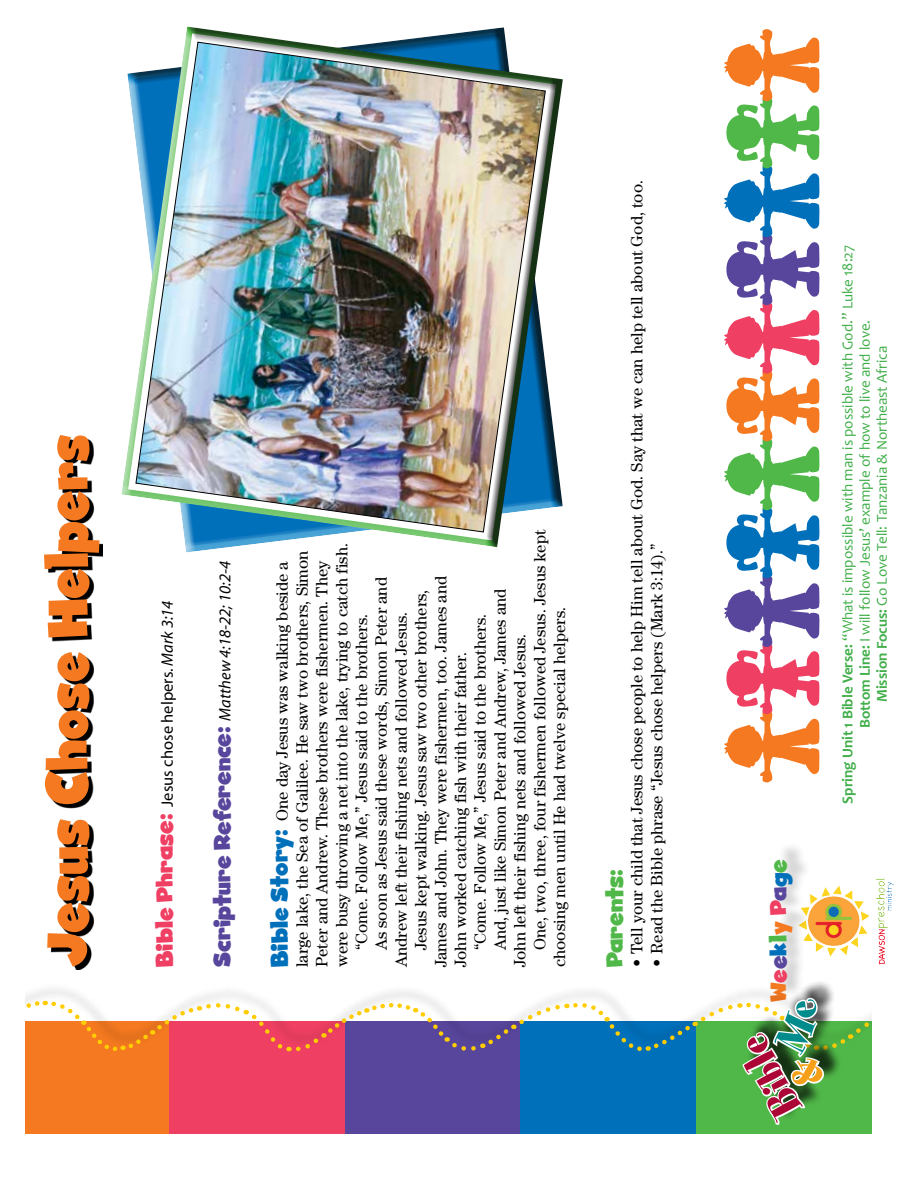
<style>
.page{position:relative;width:918px;height:1188px;background:#fff}
.page>*{position:absolute;margin:0;border:0;box-sizing:border-box;transform-origin:0 0}
.t1{font:59.4px "Ghost Kid AOE";color:#f47920;scale:.91 1}
.t2{font:48.45px "Spumoni LP Std";color:#ab0635}
.t3{font:24px "Ghost Kid AOE";color:#f47920}
.t4{font:24px "Ghost Kid AOE";color:#50b848}
.t5{font:16.5px "Century Std";color:#000}
.t6{font:italic 16.5px "Myriad Pro";color:#000}
.t7{font:16.5px "Myriad Pro";color:#000}
.t8{font:15px "Candara";color:#40ae49}
.s1{font-family:"Ghost Kid AOE";font-size:24px;color:#ef4063}
.s2{font-style:italic}
.s3{font-family:"Ghost Kid AOE";font-style:normal;font-size:24px;color:#58469c}
.s4{font-family:"Ghost Kid AOE";font-size:24px;color:#0070bb}
.s5{color:#ef4063}
.s6{color:#58469c}
.s7{color:#0070bb}
.s8{color:#50b848}
.s9{font-weight:700}
</style>
<div class="page">
<img style="left:811px;top:878px;width:83px;height:87px">
<div style="left:26px;top:1021px;width:156px;height:113px;background:#f47920"></div>
<div style="left:169px;top:1021px;width:190px;height:113px;background:#ef4063"></div>
<div style="left:345px;top:1021px;width:185px;height:113px;background:#58469c"></div>
<div style="left:520px;top:1021px;width:185px;height:113px;background:#0070bb"></div>
<div style="left:696px;top:1021px;width:176px;height:113px;background:#50b848"></div>
<svg style="left:724px;top:29px;width:96px;height:753px"></svg>
<div style="left:771px;top:841px;width:40px;height:158px;background:#000;opacity:.2"></div>
<div style="left:746px;top:980px;width:97px;height:142px;background:#000;opacity:.75"></div>
<svg style="left:121px;top:26px;width:442px;height:524px"></svg>
<img style="left:136px;top:42px;width:410px;height:490px">
<svg style="left:47px;top:438px;width:56px;height:532px"></svg>
<svg style="left:26px;top:996px;width:846px;height:129px"></svg>
<p class="t1" style="left:33px;top:967px;width:587px;rotate:-90deg">Jesus Chose Helpers</p>
<p class="t7" style="left:158px;top:967px;width:368px;rotate:-90deg"><span class="s1">Bible Phrase:</span> Jesus chose helpers. <span class="s2">Mark 3:14</span></p>
<p class="t5" style="left:530px;top:950px;width:422px;rotate:-90deg">One, two, three, four fishermen followed Jesus. Jesus kept</p>
<p class="t5" style="left:332px;top:967px;width:426px;rotate:-90deg">were busy throwing a net into the lake, trying to catch fish.</p>
<p class="t6" style="left:216px;top:967px;width:407px;rotate:-90deg"><span class="s3">Scripture Reference:</span> Matthew 4:18-22; 10:2-4</p>
<p class="t5" style="left:273px;top:967px;width:407px;rotate:-90deg"><span class="s4">Bible Story:</span> One day Jesus was walking beside a</p>
<p class="t5" style="left:292px;top:967px;width:418px;rotate:-90deg">large lake, the Sea of Galilee. He saw two brothers, Simon</p>
<p class="t5" style="left:312px;top:967px;width:408px;rotate:-90deg">Peter and Andrew. These brothers were fishermen. They</p>
<p class="t5" style="left:431px;top:967px;width:392px;rotate:-90deg">James and John. They were fishermen, too. James and</p>
<p class="t5" style="left:372px;top:950px;width:375px;rotate:-90deg">As soon as Jesus said these words, Simon Peter and</p>
<p class="t5" style="left:490px;top:950px;width:363px;rotate:-90deg">And, just like Simon Peter and Andrew, James and</p>
<p class="t5" style="left:411px;top:950px;width:362px;rotate:-90deg">Jesus kept walking. Jesus saw two other brothers,</p>
<p class="t5" style="left:550px;top:967px;width:362px;rotate:-90deg">choosing men until He had twelve special helpers.</p>
<p class="t5" style="left:391px;top:967px;width:357px;rotate:-90deg">Andrew left their fishing nets and followed Jesus.</p>
<p class="t5" style="left:352px;top:950px;width:338px;rotate:-90deg">“Come. Follow Me,” Jesus said to the brothers.</p>
<p class="t5" style="left:471px;top:950px;width:338px;rotate:-90deg">“Come. Follow Me,” Jesus said to the brothers.</p>
<p class="t5" style="left:510px;top:967px;width:335px;rotate:-90deg">John left their fishing nets and followed Jesus.</p>
<p class="t5" style="left:451px;top:967px;width:316px;rotate:-90deg">John worked catching fish with their father.</p>
<p class="t5" style="left:627px;top:967px;width:789px;rotate:-90deg">• Tell your child that Jesus chose people to help Him tell about God. Say that we can help tell about God, too.</p>
<p class="t5" style="left:647px;top:967px;width:425px;rotate:-90deg">• Read the Bible phrase “Jesus chose helpers (Mark 3:14).”</p>
<p class="t4" style="left:601px;top:967px;width:99px;rotate:-90deg">Parents:</p>
<p class="t3" style="left:765px;top:1002px;width:144px;rotate:-90deg">W<span class="s5">e</span><span class="s6">e</span><span class="s7">k</span><span class="s8">l</span>y <span class="s5">P</span><span class="s6">a</span><span class="s7">g</span><span class="s8">e</span></p>
<p class="t2" style="left:768px;top:1125px;width:87px;rotate:-118deg">Bible</p>
<p class="t8" style="left:838px;top:804px;width:561px;rotate:-90deg"><span class="s9">Spring Unit 1 Bible Verse:</span> “What is impossible with man is possible with God.” Luke 18:27</p>
<p class="t8" style="left:855px;top:728px;width:410px;rotate:-90deg"><span class="s9">Bottom Line:</span> I will follow Jesus’ example of how to live and love.</p>
<p class="t8" style="left:873px;top:702px;width:358px;rotate:-90deg"><span class="s9">Mission Focus:</span> Go Love Tell: Tanzania &amp; Northeast Africa</p>
</div>
